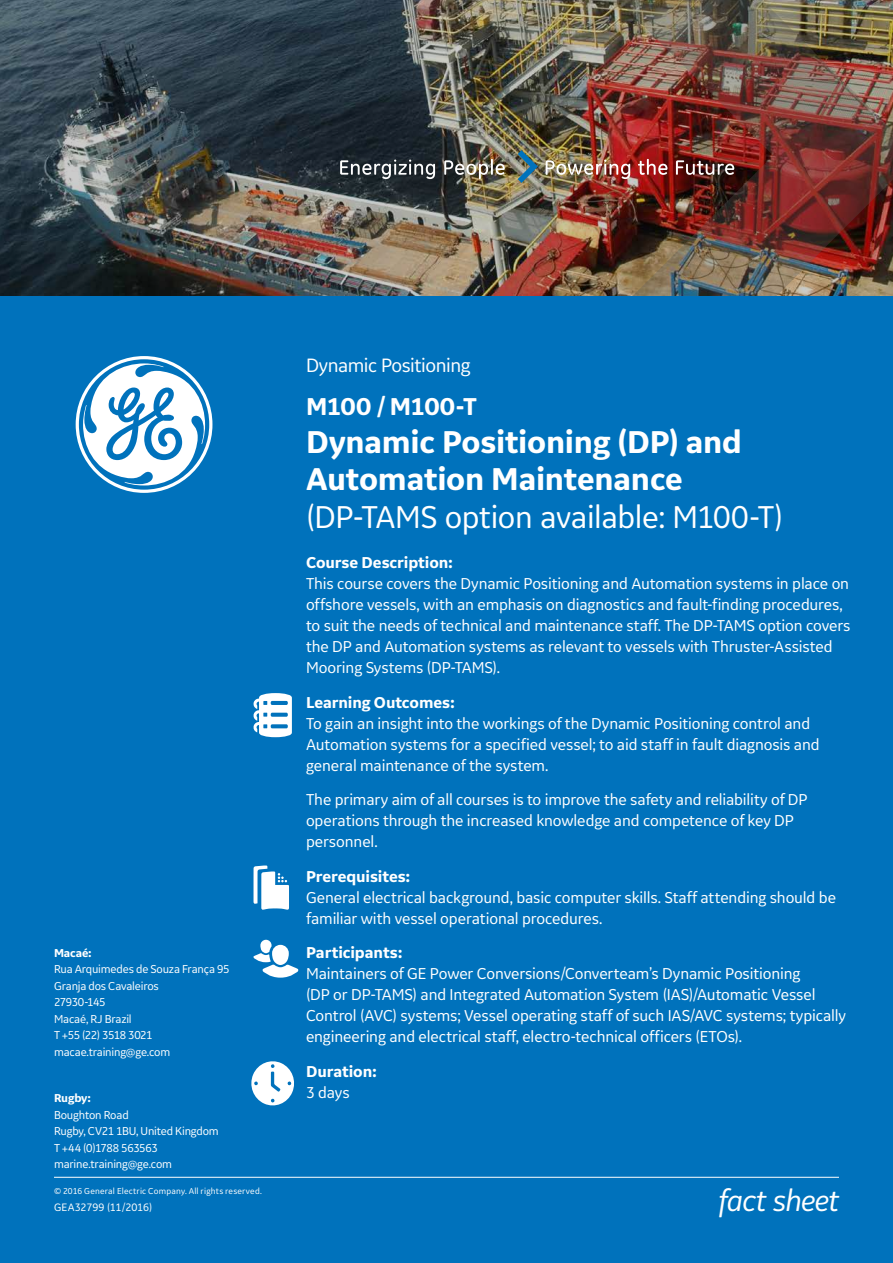
<style>
.page{position:relative;width:893px;height:1263px;background:#fff}
.page>*{position:absolute;margin:0;border:0;box-sizing:border-box;transform-origin:0 0}
.t1{font:700 33px/37.5px "GE Inspira Sans";letter-spacing:-.01em;color:#fff}
.t2{font:33px "GE Inspira Sans";letter-spacing:-.01em;color:#fff}
.t3{font:italic 31.5px "GE Inspira Sans";letter-spacing:-.025em;color:#fff}
.t4{font:700 25.5px "GE Inspira Sans";letter-spacing:-.035em;color:#fff}
.t5{font:20.25px "GE Inspira Sans";letter-spacing:-.025em;color:#fff}
.t6{font:16.5px/21px "GE Inspira Sans";letter-spacing:-.01em;color:#fff}
.t7{font:700 16.5px "GE Inspira Sans";letter-spacing:-.005em;color:#fff}
.t8{font:12px/16.5px "GE Inspira Sans";letter-spacing:-.015em;color:#fff}
.t9{font:700 12px "GE Inspira Sans";letter-spacing:-.015em;color:#fff}
.t10{font:11.25px "GE Inspira Sans";color:#fff}
.t11{font:9px "GE Inspira Sans";letter-spacing:.02em;color:#fff}
</style>
<div class="page">
<img style="left:0;top:0;width:538px;height:297px">
<img style="left:538px;top:0;width:355px;height:297px">
<div style="left:0;top:297px;width:893px;height:966px;background:#0072bc"></div>
<hr style="left:54px;top:1177px;width:785px;height:1px;background:#fff">
<svg style="left:253px;top:693px;width:39px;height:44px"></svg>
<svg style="left:253px;top:865px;width:36px;height:45px"></svg>
<svg style="left:253px;top:940px;width:46px;height:38px"></svg>
<svg style="left:251px;top:1061px;width:43px;height:45px"></svg>
<img style="left:340px;top:150px;width:394px;height:33px">
<svg style="left:76px;top:356px;width:136px;height:137px"></svg>
<p class="t9" style="left:54px;top:945px;width:39px">Macaé:</p>
<p class="t8" style="left:54px;top:961px;width:177px">Rua Arquimedes de Souza França 95<br>Granja dos Cavaleiros<br>27930-145<br>Macaé, RJ Brazil<br>T +55 (22) 3518 3021 macae.training@ge.com</p>
<p class="t9" style="left:54px;top:1091px;width:38px">Rugby:</p>
<p class="t8" style="left:54px;top:1106px;width:166px">Boughton Road<br>Rugby, CV21 1BU, United Kingdom<br>T +44 (0)1788 563563 marine.training@ge.com</p>
<p class="t11" style="left:54px;top:1186px;width:209px">© 2016 General Electric Company. All rights reserved.</p>
<p class="t10" style="left:54px;top:1200px;width:100px">GEA32799 (11/2016)</p>
<p class="t5" style="left:306px;top:352px;width:166px">Dynamic Positioning</p>
<h3 class="t4" style="left:306px;top:391px;width:172px">M100 / M100-T</h3>
<h1 class="t1" style="left:306px;top:422px;width:438px">Dynamic Positioning (DP) and<br>Automation Maintenance</h1>
<h1 class="t2" style="left:306px;top:496px;width:479px">(DP-TAMS option available: M100-T)</h1>
<p class="t7" style="left:306px;top:552px;width:149px">Course Description:</p>
<p class="t6" style="left:306px;top:573px;width:546px">This course covers the Dynamic Positioning and Automation systems in place on offshore vessels, with an emphasis on diagnostics and fault-finding procedures, to suit the needs of technical and maintenance staff. The DP-TAMS option covers the DP and Automation systems as relevant to vessels with Thruster-Assisted Mooring Systems (DP-TAMS).</p>
<p class="t7" style="left:306px;top:692px;width:150px">Learning Outcomes:</p>
<p class="t6" style="left:306px;top:712px;width:515px">To gain an insight into the workings of the Dynamic Positioning control and<br>Automation systems for a specified vessel; to aid staff in fault diagnosis and general maintenance of the system.</p>
<p class="t6" style="left:306px;top:789px;width:503px">The primary aim of all courses is to improve the safety and reliability of DP operations through the increased knowledge and competence of key DP personnel.</p>
<p class="t7" style="left:306px;top:866px;width:106px">Prerequisites:</p>
<p class="t6" style="left:306px;top:886px;width:531px">General electrical background, basic computer skills. Staff attending should be familiar with vessel operational procedures.</p>
<p class="t7" style="left:306px;top:942px;width:98px">Participants:</p>
<p class="t6" style="left:306px;top:963px;width:542px">Maintainers of GE Power Conversions/Converteam’s Dynamic Positioning<br>(DP or DP-TAMS) and Integrated Automation System (IAS)/Automatic Vessel Control (AVC) systems; Vessel operating staff of such IAS/AVC systems; typically engineering and electrical staff, electro-technical officers (ETOs).</p>
<p class="t7" style="left:306px;top:1061px;width:72px">Duration:</p>
<p class="t6" style="left:306px;top:1081px;width:45px">3 days</p>
<h2 class="t3" style="left:719px;top:1181px;width:122px">fact sheet</h2>
</div>
